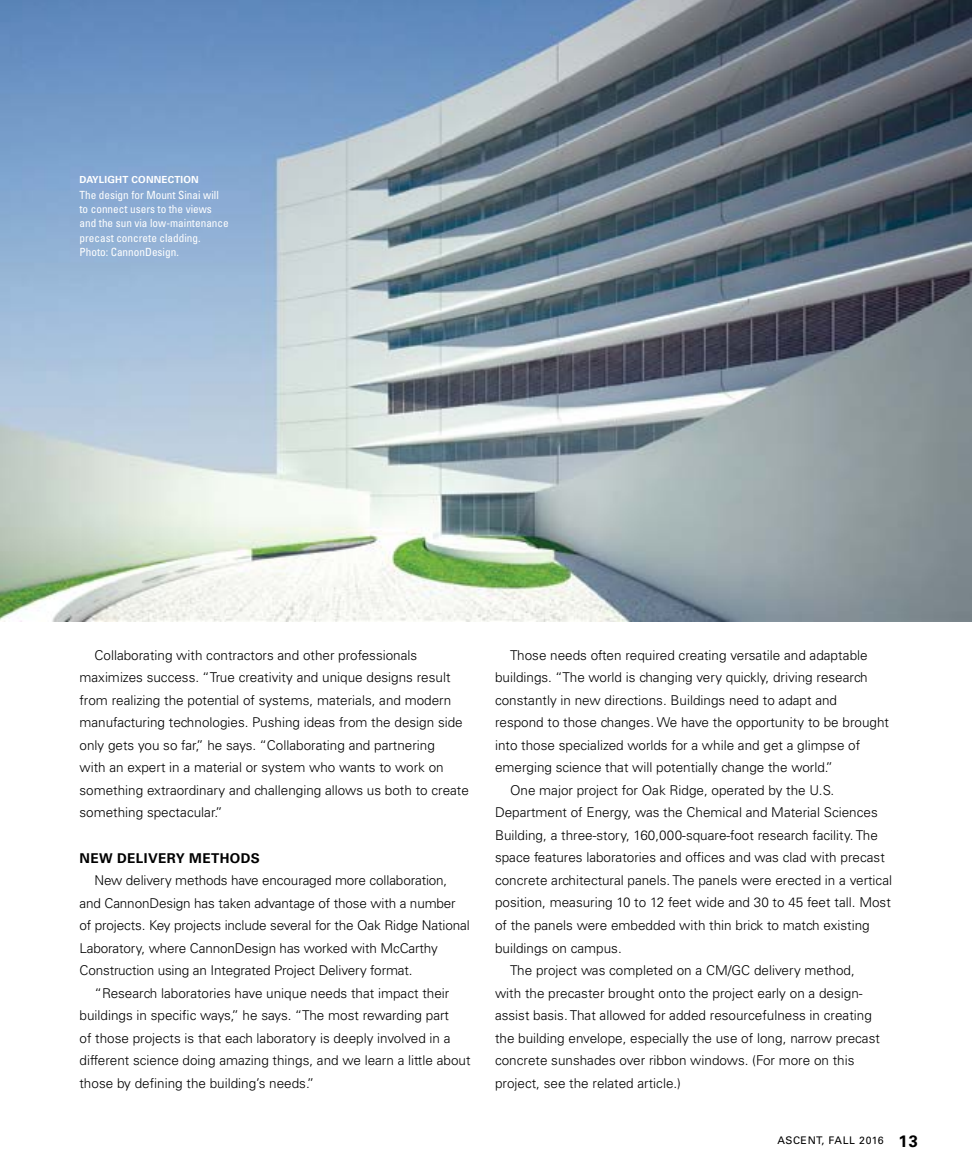
<style>
.page{position:relative;width:972px;height:1175px;background:#fff}
.page>*{position:absolute;margin:0;border:0;box-sizing:border-box;transform-origin:0 0}
.t1{font:300 13.5px/22.5px "Univers LT Std";color:#000}
.t2{font:700 13.5px "Univers LT Std";letter-spacing:.03em;color:#000}
.t3{font:condensed 11.25px/14.2px "Univers LT Std";color:#fff}
.t4{font:10.5px "Univers LT Std";letter-spacing:.06em;color:#000}
.t5{font:700 9.75px "Univers LT Std";letter-spacing:.02em;color:#fff}
.s1{font-weight:700;font-size:16.5px}
</style>
<div class="page">
<img style="left:0;top:0;width:972px;height:621px">
<p class="t5" style="left:80px;top:174px;width:121px">DAYLIGHT CONNECTION</p>
<p class="t3" style="left:80px;top:187px;width:151px">The design for Mount Sinai will to connect users to the views and the sun via low-maintenance precast concrete cladding.<br>Photo: CannonDesign.</p>
<p class="t1" style="left:80px;top:643px;width:391px;text-indent:15px">Collaborating with contractors and other professionals maximizes success. “True creativity and unique designs result from realizing the potential of systems, materials, and modern manufacturing technologies. Pushing ideas from the design side only gets you so far,” he says. “Collaborating and partnering<br>with an expert in a material or system who wants to work on something extraordinary and challenging allows us both to create something spectacular.”</p>
<p class="t2" style="left:80px;top:850px;width:182px">NEW DELIVERY METHODS</p>
<p class="t1" style="left:94px;top:869px;width:354px">New delivery methods have encouraged more collaboration,</p>
<p class="t1" style="left:80px;top:891px;width:378px">and CannonDesign has taken advantage of those with a number</p>
<p class="t1" style="left:80px;top:914px;width:392px">of projects. Key projects include several for the Oak Ridge National</p>
<p class="t1" style="left:80px;top:936px;width:360px">Laboratory, where CannonDesign has worked with McCarthy</p>
<p class="t1" style="left:80px;top:959px;width:335px">Construction using an Integrated Project Delivery format.</p>
<p class="t1" style="left:94px;top:981px;width:356px">“Research laboratories have unique needs that impact their</p>
<p class="t1" style="left:80px;top:1004px;width:371px">buildings in specific ways,” he says. “The most rewarding part</p>
<p class="t1" style="left:80px;top:1026px;width:373px">of those projects is that each laboratory is deeply involved in a</p>
<p class="t1" style="left:80px;top:1049px;width:393px">different science doing amazing things, and we learn a little about</p>
<p class="t1" style="left:80px;top:1071px;width:236px">those by defining the building’s needs.”</p>
<p class="t1" style="left:510px;top:644px;width:359px">Those needs often required creating versatile and adaptable</p>
<p class="t1" style="left:495px;top:666px;width:374px">buildings. “The world is changing very quickly, driving research</p>
<p class="t1" style="left:495px;top:689px;width:344px">constantly in new directions. Buildings need to adapt and</p>
<p class="t1" style="left:495px;top:711px;width:396px">respond to those changes. We have the opportunity to be brought</p>
<p class="t1" style="left:495px;top:734px;width:367px">into those specialized worlds for a while and get a glimpse of</p>
<p class="t1" style="left:495px;top:756px;width:340px">emerging science that will potentially change the world.”</p>
<p class="t1" style="left:510px;top:779px;width:326px">One major project for Oak Ridge, operated by the U.S.</p>
<p class="t1" style="left:495px;top:801px;width:384px">Department of Energy, was the Chemical and Material Sciences</p>
<p class="t1" style="left:495px;top:824px;width:384px">Building, a three-story, 160,000-square-foot research facility. The</p>
<p class="t1" style="left:495px;top:846px;width:391px">space features laboratories and offices and was clad with precast</p>
<p class="t1" style="left:495px;top:869px;width:399px">concrete architectural panels. The panels were erected in a vertical</p>
<p class="t1" style="left:495px;top:891px;width:397px">position, measuring 10 to 12 feet wide and 30 to 45 feet tall. Most</p>
<p class="t1" style="left:495px;top:914px;width:376px">of the panels were embedded with thin brick to match existing</p>
<p class="t1" style="left:495px;top:936px;width:128px">buildings on campus.</p>
<p class="t1" style="left:510px;top:959px;width:346px">The project was completed on a CM/GC delivery method,</p>
<p class="t1" style="left:495px;top:981px;width:369px">with the precaster brought onto the project early on a design-</p>
<p class="t1" style="left:495px;top:1004px;width:378px">assist basis. That allowed for added resourcefulness in creating</p>
<p class="t1" style="left:495px;top:1026px;width:386px">the building envelope, especially the use of long, narrow precast</p>
<p class="t1" style="left:495px;top:1049px;width:361px">concrete sunshades over ribbon windows. (For more on this</p>
<p class="t1" style="left:495px;top:1071px;width:188px">project, see the related article.)</p>
<p class="t4" style="left:777px;top:1134px;width:142px">ASCENT, FALL 2016 <span class="s1">13</span></p>
</div>
